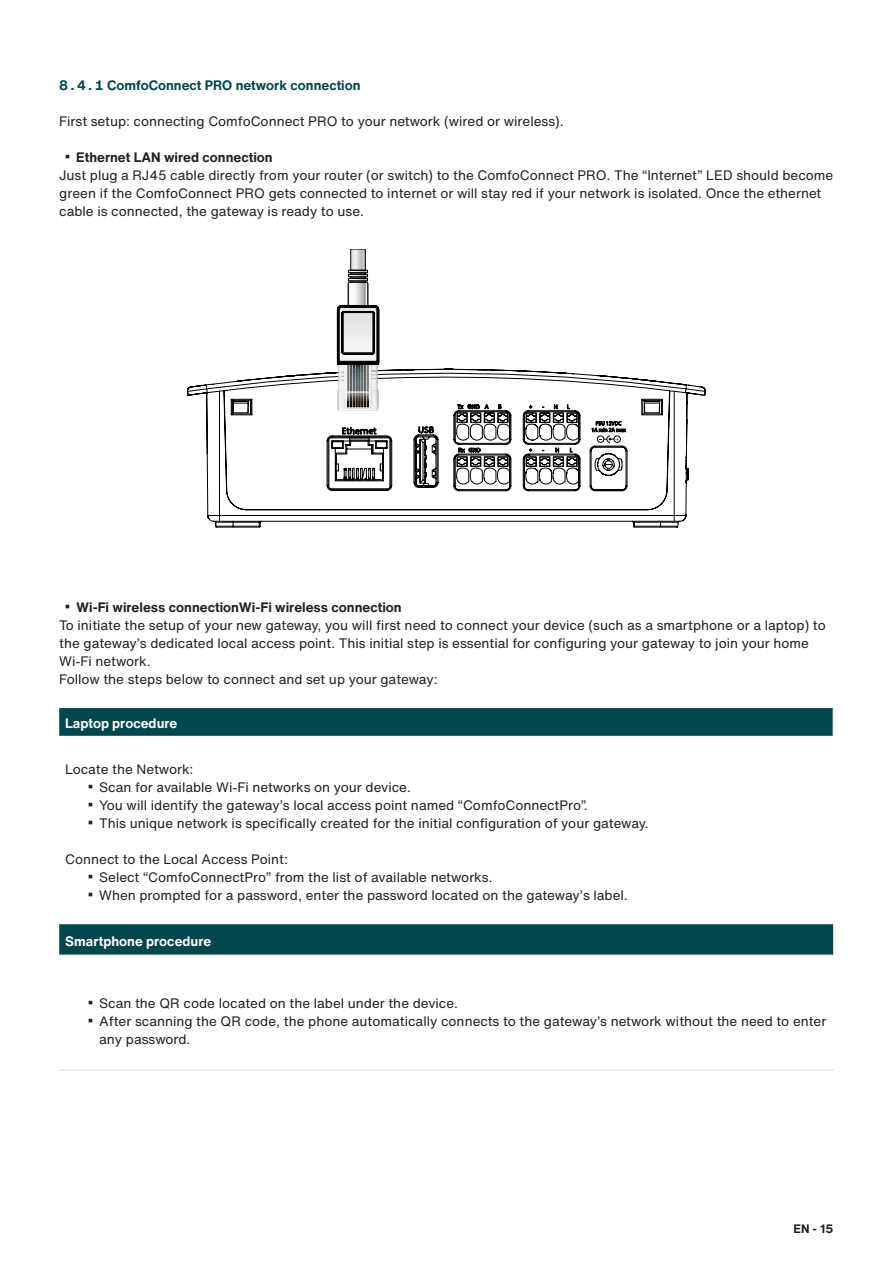
<style>
.page{position:relative;width:893px;height:1263px;background:#fff}
.page>*{position:absolute;margin:0;border:0;box-sizing:border-box;transform-origin:0 0}
.Copy_Text_-_Bullets{font:13.5px/18px "Helvetica Now Text";color:#231f20}
.Copy_Text{font:13.5px/18px "Helvetica Now Text";color:#231f20}
.t1{font:700 13.5px "Helvetica Now Text";color:#231f20}
.Copy_Text___Chapter_numbers{font:700 13.5px "Helvetica Now Text";color:#00464d}
.Headline_-_Table_header_row{font:700 13.5px "Helvetica Now Text";color:#fff}
.t2{font:700 12px "Helvetica Now Text";color:#231f20}
</style>
<div class="page">
<svg style="left:187px;top:249px;width:518px;height:278px"></svg>
<svg style="left:59px;top:708px;width:774px;height:28px;background:#02474e"></svg>
<div style="left:59px;top:924px;width:774px;height:32px;background:#00464d"></div>
<svg style="left:833px;top:708px;width:1px;height:28px"></svg>
<hr style="left:59px;top:954px;width:773px;height:2px;background:#e6e7e9">
<hr style="left:59px;top:1069px;width:775px;height:2px;background:#e6e7e9">
<p class="Copy_Text___Chapter_numbers" style="left:59px;top:75px;width:303px">8.4.1 ComfoConnect PRO network connection</p>
<p class="Copy_Text" style="left:59px;top:112px;width:506px">First setup: connecting ComfoConnect PRO to your network (wired or wireless).</p>
<p class="t1" style="left:66px;top:147px;width:209px"><sup>■</sup> Ethernet LAN wired connection</p>
<p class="Copy_Text_-_Bullets" style="left:59px;top:166px;width:776px">Just plug a RJ45 cable directly from your router (or switch) to the ComfoConnect PRO. The “Internet” LED should become green if the ComfoConnect PRO gets connected to internet or will stay red if your network is isolated. Once the ethernet cable is connected, the gateway is ready to use.</p>
<p class="t1" style="left:66px;top:597px;width:338px"><sup>■</sup> Wi-Fi wireless connectionWi-Fi wireless connection</p>
<p class="Copy_Text" style="left:59px;top:616px;width:768px">To initiate the setup of your new gateway, you will first need to connect your device (such as a smartphone or a laptop) to the gateway’s dedicated local access point. This initial step is essential for configuring your gateway to join your home<br>Wi-Fi network.</p>
<p class="Copy_Text" style="left:59px;top:670px;width:380px">Follow the steps below to connect and set up your gateway:</p>
<p class="Headline_-_Table_header_row" style="left:65px;top:713px;width:114px">Laptop procedure</p>
<p class="Copy_Text" style="left:65px;top:760px;width:130px">Locate the Network:</p>
<p class="Copy_Text_-_Bullets" style="left:89px;top:778px;width:324px"><sup>■</sup> Scan for available Wi-Fi networks on your device.</p>
<p class="Copy_Text_-_Bullets" style="left:89px;top:796px;width:501px"><sup>■</sup> You will identify the gateway’s local access point named “ComfoConnectPro”.</p>
<p class="Copy_Text_-_Bullets" style="left:89px;top:814px;width:561px"><sup>■</sup> This unique network is specifically created for the initial configuration of your gateway.</p>
<p class="Copy_Text" style="left:65px;top:850px;width:224px">Connect to the Local Access Point:</p>
<p class="Copy_Text_-_Bullets" style="left:89px;top:868px;width:405px"><sup>■</sup> Select “ComfoConnectPro” from the list of available networks.</p>
<p class="Copy_Text_-_Bullets" style="left:89px;top:886px;width:541px"><sup>■</sup> When prompted for a password, enter the password located on the gateway’s label.</p>
<p class="Headline_-_Table_header_row" style="left:65px;top:930px;width:148px">Smartphone procedure</p>
<p class="Copy_Text_-_Bullets" style="left:89px;top:994px;width:371px"><sup>■</sup> Scan the QR code located on the label under the device.</p>
<p class="Copy_Text_-_Bullets" style="left:99px;top:1012px;width:729px;text-indent:-11px"><sup>■</sup> After scanning the QR code, the phone automatically connects to the gateway’s network without the need to enter any password.</p>
<p class="t2" style="left:793px;top:1219px;width:42px">EN - 15</p>
</div>
